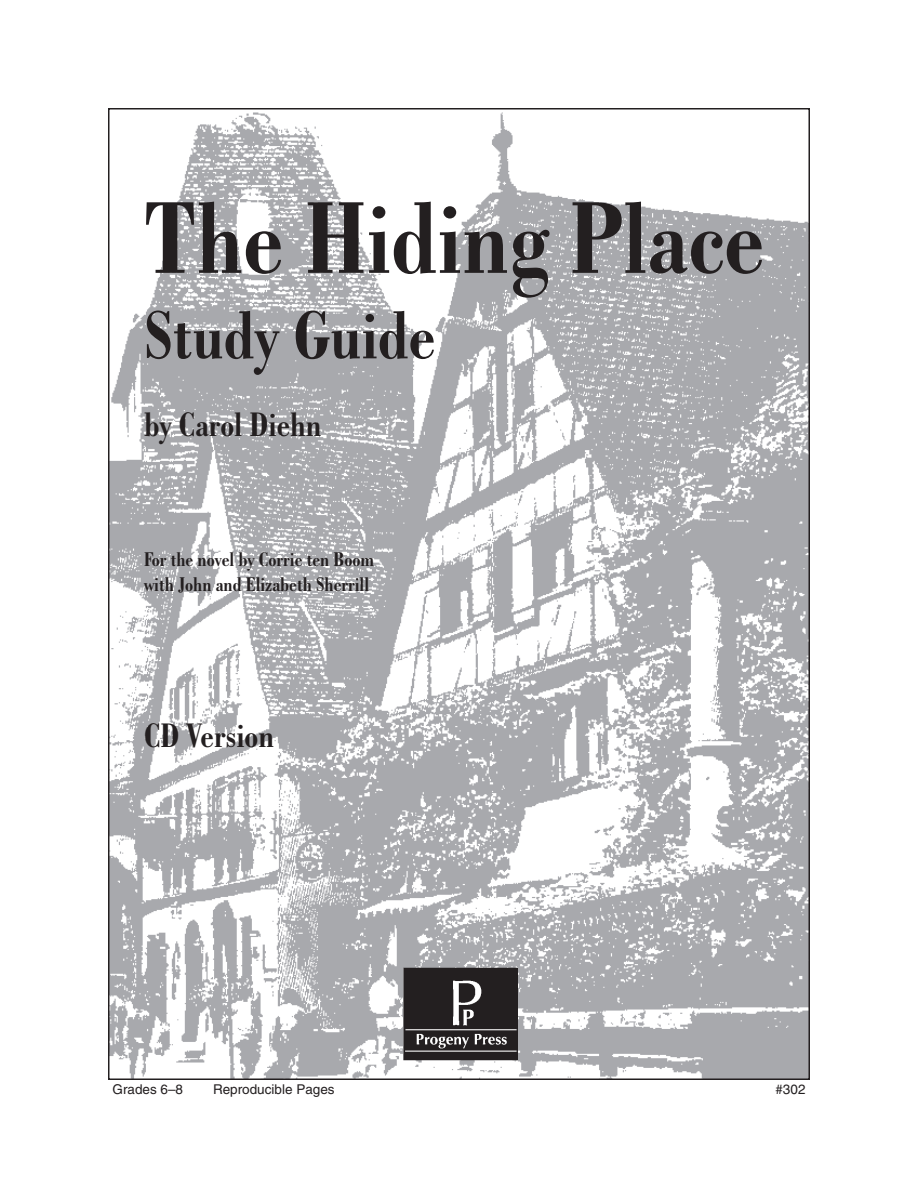
<style>
.page{position:relative;width:918px;height:1188px;background:#fff}
.page>*{position:absolute;margin:0;border:0;box-sizing:border-box;transform-origin:0 0}
.t1{font:700 condensed 108px "Bodoni BT";color:#231f20}
.t2{font:700 condensed 72px "Bodoni BT";color:#231f20}
.t3{font:700 condensed 36px "Bodoni BT";color:#231f20}
.t4{font:700 condensed 21px/25.2px "Bodoni BT";color:#231f20}
.t5{font:13.5px "Helvetica";color:#231f20}
</style>
<div class="page">
<img style="left:111px;top:112px;width:696px;height:965px">
<img style="left:406px;top:970px;width:110px;height:88px">
<div style="left:404px;top:968px;width:114px;height:92px;border:1px solid #231f20"></div>
<h1 class="t1" style="left:144px;top:202px;width:622px">The Hiding Place</h1>
<h2 class="t2" style="left:144px;top:311px;width:293px">Study Guide</h2>
<h3 class="t3" style="left:144px;top:413px;width:179px">by Carol Diehn</h3>
<p class="t4" style="left:144px;top:549px;width:232px">For the novel by Corrie ten Boom with John and Elizabeth Sherrill</p>
<h3 class="t3" style="left:144px;top:724px;width:132px">CD Version</h3>
<p class="t5" style="left:112px;top:1085px;width:72px">Grades 6–8</p>
<p class="t5" style="left:213px;top:1085px;width:123px">Reproducible Pages</p>
<p class="t5" style="left:775px;top:1085px;width:32px">#302</p>
</div>
